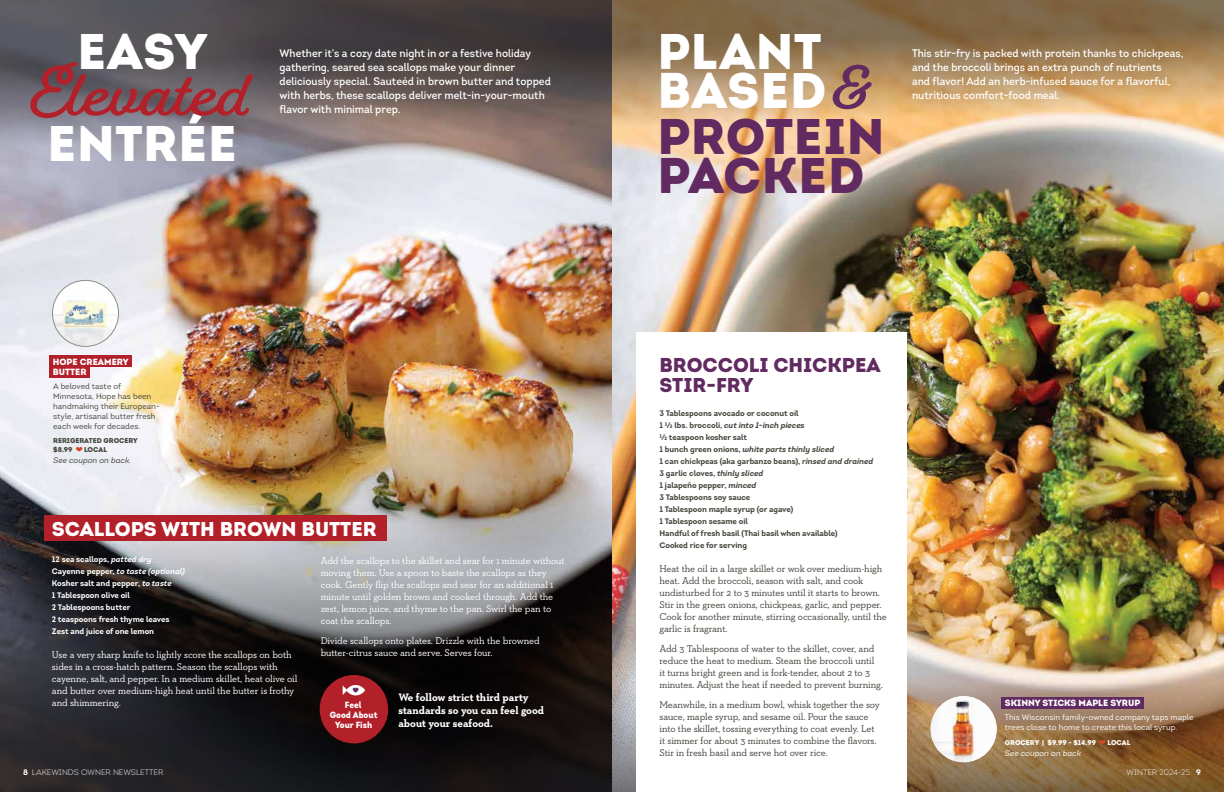
<style>
.page{position:relative;width:1224px;height:792px;background:#fff}
.page>*{position:absolute;margin:0;border:0;box-sizing:border-box;transform-origin:0 0}
.t1{font:700 63.2px "Fairwater Script";letter-spacing:.005em;color:#b2202a}
.t2{font:700 62.9px "Fairwater Script";color:#612a60}
.t3{font:900 50px/39px "Intro";letter-spacing:.01em;color:#fff}
.t4{font:900 50px/39px "Intro";letter-spacing:.005em;color:#612a60}
.t5{font:900 20px/20px "Intro";color:#612a60}
.t6{font:900 20px "Intro";color:#fff}
.t7{font:11px/14px "Intro";color:#fff;scale:.94 1}
.t8{font:700 11px/13px "Neutraface Slab Text";color:#fff}
.t9{font:10px/12px "Neutraface Slab Text";letter-spacing:-.015em;color:#41453b}
.t10{font:10px/12px "Neutraface Slab Text";letter-spacing:-.015em;color:#fff}
.t11{font:9px/10px "Intro Black Caps";color:#fff}
.t12{font:900 9px/10px "Intro";color:#fff;text-align:center;scale:.94 1}
.t13{font:700 8px/12px "Intro";letter-spacing:-.01em;color:#41453b}
.t14{font:700 8px/12px "Intro";letter-spacing:-.01em;color:#fff}
.t15{font:8px/10px "Intro";color:#41453b}
.t16{font:8px/10px "Intro";color:#fff}
.t17{font:8px "Intro Light Caps";color:#fff}
.t18{font:italic 8px "Intro";color:#41453b}
.t19{font:italic 8px "Intro";color:#fff}
.t20{font:900 7px/8.4px "Intro";color:#41453b}
.t21{font:900 7px "Intro";color:#fff}
.s1{font-style:italic}
.s2{font-family:"Intro Bold Caps"}
</style>
<div class="page">
<img style="left:0;top:168px;width:1224px;height:456px">
<img style="left:0;top:442px;width:612px;height:350px">
<div style="left:44px;top:515px;width:343px;height:26px;background:#b2202a"></div>
<div style="left:320px;top:675px;width:68px;height:68px;background:#b2202a;border-radius:50%"></div>
<svg style="left:343px;top:685px;width:22px;height:10px"></svg>
<svg style="left:0;top:0;width:612px;height:168px;background:#6b6467"></svg>
<img style="left:52px;top:280px;width:67px;height:66px;border-radius:33px">
<div style="left:52px;top:280px;width:67px;height:67px;border:1px solid #8d8e86;border-radius:50%"></div>
<svg style="left:76px;top:447px;width:6px;height:5px"></svg>
<div style="left:50px;top:366px;width:40px;height:12px;background:#b2202a"></div>
<div style="left:50px;top:356px;width:82px;height:11px;background:#b2202a"></div>
<img style="left:612px;top:0;width:1px;height:792px">
<hr style="left:612px;top:442px;width:1px;height:350px;background:#000">
<img style="left:612px;top:624px;width:612px;height:168px">
<div style="left:1001px;top:697px;width:143px;height:12px;background:#612a60"></div>
<div style="left:636px;top:332px;width:271px;height:460px;background:#fff"></div>
<img style="left:931px;top:696px;width:66px;height:66px;border-radius:33px">
<svg style="left:1099px;top:740px;width:7px;height:5px"></svg>
<svg style="left:612px;top:0;width:612px;height:168px;background:#b59a78"></svg>
<div style="left:897px;top:33px;width:300px;height:82px;background:#000;opacity:.29"></div>
<h3 class="t3" style="left:77px;top:31px;width:131px">EASY</h3>
<h1 class="t1" style="left:30px;top:56px;width:225px">Elevated</h1>
<h3 class="t3" style="left:48px;top:123px;width:191px">ENTRÉE</h3>
<p class="t7" style="left:280px;top:46px;width:290px">Whether it’s a cozy date night in or a festive holiday gathering, seared sea scallops make your dinner deliciously special. Sauteéd in brown butter and topped with herbs, these scallops deliver melt-in-your-mouth flavor with minimal prep.</p>
<h3 class="t3" style="left:658px;top:31px;width:170px">PLANT<br>BASED</h3>
<h3 class="t4" style="left:658px;top:116px;width:229px">PROTEIN<br>PACKED</h3>
<h2 class="t2" style="left:825px;top:50px;width:50px">&amp;</h2>
<p class="t7" style="left:912px;top:46px;width:290px">This stir-fry is packed with protein thanks to chickpeas, and the broccoli brings an extra punch of nutrients<br>and flavor! Add an herb-infused sauce for a flavorful, nutritious comfort-food meal.</p>
<p class="t11" style="left:53px;top:356px;width:78px">HOPE CREAMERY<br>BUTTER</p>
<h3 class="t5" style="left:659px;top:354px;width:222px">BROCCOLI CHICKPEA<br>STIR-FRY</h3>
<p class="t13" style="left:659px;top:407px;width:215px">3 Tablespoons avocado or coconut oil<br>1 ½ lbs. broccoli, <span class="s1">cut into 1-inch pieces<br></span>½ teaspoon kosher salt<br>1 bunch green onions, <span class="s1">white parts thinly sliced<br></span>1 can chickpeas (aka garbanzo beans), <span class="s1">rinsed and drained </span>3 garlic cloves, <span class="s1">thinly sliced<br></span>1 jalapeño pepper, <span class="s1">minced<br></span>3 Tablespoons soy sauce<br>1 Tablespoon maple syrup (or agave)<br>1 Tablespoon sesame oil<br>Handful of fresh basil (Thai basil when available)<br>Cooked rice for serving</p>
<p class="t9" style="left:659px;top:562px;width:229px">Heat the oil in a large skillet or wok over medium-high heat. Add the broccoli, season with salt, and cook undisturbed for 2 to 3 minutes until it starts to brown.<br>Stir in the green onions, chickpeas, garlic, and pepper.<br>Cook for another minute, stirring occasionally, until the garlic is fragrant.</p>
<p class="t9" style="left:659px;top:642px;width:225px">Add 3 Tablespoons of water to the skillet, cover, and reduce the heat to medium. Steam the broccoli until<br>it turns bright green and is fork-tender, about 2 to 3 minutes. Adjust the heat if needed to prevent burning.</p>
<p class="t9" style="left:659px;top:698px;width:222px">Meanwhile, in a medium bowl, whisk together the soy sauce, maple syrup, and sesame oil. Pour the sauce into the skillet, tossing everything to coat evenly. Let it simmer for about 3 minutes to combine the flavors.<br>Stir in fresh basil and serve hot over rice.</p>
<p class="t15" style="left:53px;top:381px;width:108px">A beloved taste of<br>Minnesota, Hope has been handmaking their European&shy;style, artisanal butter fresh each week for decades.</p>
<p class="t20" style="left:53px;top:437px;width:86px">RERIGERATED GROCERY $8.99</p>
<p class="t20" style="left:84px;top:445px;width:25px">LOCAL</p>
<p class="t18" style="left:53px;top:455px;width:80px">See coupon on back.</p>
<h3 class="t6" style="left:52px;top:515px;width:326px">SCALLOPS WITH BROWN BUTTER</h3>
<p class="t14" style="left:52px;top:553px;width:135px">12 sea scallops, <span class="s1">patted dry<br></span>Cayenne pepper, <span class="s1">to taste (optional)<br></span>Kosher salt and pepper, <span class="s1">to taste<br></span>1 Tablespoon olive oil<br>2 Tablespoons butter<br>2 teaspoons fresh thyme leaves<br>Zest and juice of one lemon</p>
<p class="t10" style="left:52px;top:649px;width:247px">Use a very sharp knife to lightly score the scallops on both sides in a cross-hatch pattern. Season the scallops with cayenne, salt, and pepper. In a medium skillet, heat olive oil and butter over medium-high heat until the butter is frothy and shimmering.</p>
<p class="t10" style="left:321px;top:555px;width:246px">Add the scallops to the skillet and sear for 1 minute without moving them. Use a spoon to baste the scallops as they cook. Gently flip the scallops and sear for an additional 1 minute until golden brown and cooked through. Add the zest, lemon juice, and thyme to the pan. Swirl the pan to coat the scallops.</p>
<p class="t10" style="left:321px;top:635px;width:221px">Divide scallops onto plates. Drizzle with the browned butter-citrus sauce and serve. Serves four.</p>
<p class="t8" style="left:398px;top:690px;width:147px">We follow strict third party standards so you can feel good about your seafood.</p>
<p class="t12" style="left:330px;top:699px;width:52px">Feel<br>Good About<br>Your Fish</p>
<p class="t17" style="left:23px;top:767px;width:142px"><span class="s2">8</span> LAKEWINDS OWNER NEWSLETTER</p>
<p class="t11" style="left:1005px;top:698px;width:137px">SKINNY STICKS MAPLE SYRUP</p>
<p class="t16" style="left:1005px;top:712px;width:190px">This Wisconsin family-owned company taps maple trees close to home to create this local syrup.</p>
<p class="t21" style="left:1005px;top:738px;width:93px">GROCERY | $9.99 - $14.99</p>
<p class="t21" style="left:1107px;top:738px;width:25px">LOCAL</p>
<p class="t19" style="left:1005px;top:748px;width:80px">See coupon on back.</p>
<p class="t17" style="left:1126px;top:767px;width:76px">WINTER 2024-25 <span class="s2">9</span></p>
</div>
